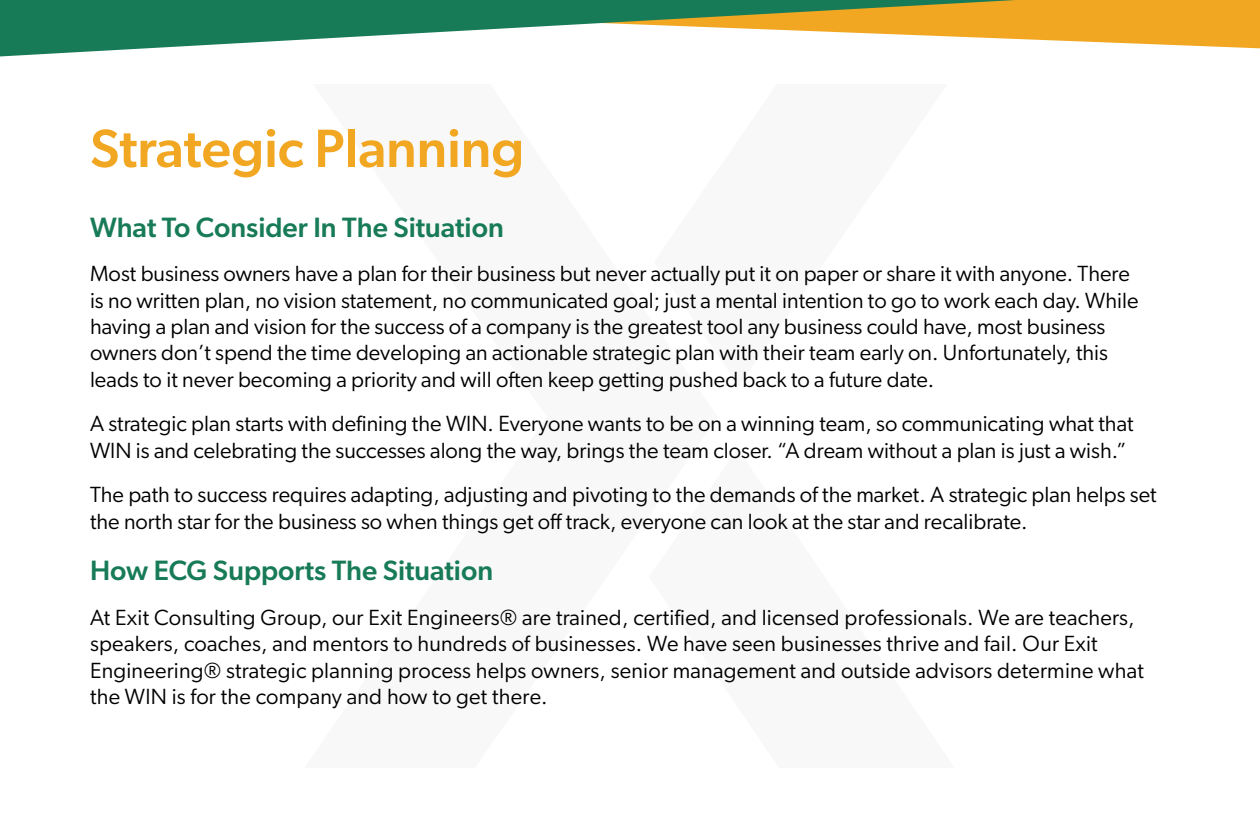
<style>
.page{position:relative;width:1260px;height:840px;background:#fff}
.page>*{position:absolute;margin:0;border:0;box-sizing:border-box;transform-origin:0 0}
.t1{font:500 54px "Gibson";color:#f1a722}
.t2{font:500 28px "Gibson";color:#187b57}
.t3{font:22px/26.4px "Gibson";color:#000}
</style>
<div class="page">
<svg style="left:1016px;top:0;width:244px;height:48px;fill:#f1a722"></svg>
<svg style="left:0;top:0;width:1016px;height:56px"></svg>
<h1 class="t1" style="left:90px;top:116px;width:436px">Strategic Planning</h1>
<p class="t2" style="left:90px;top:210px;width:415px">What To Consider In The Situation</p>
<p class="t3" style="left:90px;top:260px;width:1050px">Most business owners have a plan for their business but never actually put it on paper or share it with anyone. There is no written plan, no vision statement, no communicated goal; just a mental intention to go to work each day. While having a plan and vision for the success of a company is the greatest tool any business could have, most business owners don’t spend the time developing an actionable strategic plan with their team early on. Unfortunately, this leads to it never becoming a priority and will often keep getting pushed back to a future date.</p>
<p class="t3" style="left:90px;top:410px;width:1045px">A strategic plan starts with defining the WIN. Everyone wants to be on a winning team, so communicating what that<br>WIN is and celebrating the successes along the way, brings the team closer. “A dream without a plan is just a wish.”</p>
<p class="t3" style="left:90px;top:481px;width:1068px">The path to success requires adapting, adjusting and pivoting to the demands of the market. A strategic plan helps set the north star for the business so when things get off track, everyone can look at the star and recalibrate.</p>
<p class="t2" style="left:90px;top:553px;width:405px">How ECG Supports The Situation</p>
<p class="t3" style="left:90px;top:603px;width:1055px">At Exit Consulting Group, our Exit Engineers® are trained, certified, and licensed professionals. We are teachers, speakers, coaches, and mentors to hundreds of businesses. We have seen businesses thrive and fail. Our Exit Engineering® strategic planning process helps owners, senior management and outside advisors determine what the WIN is for the company and how to get there.</p>
</div>
